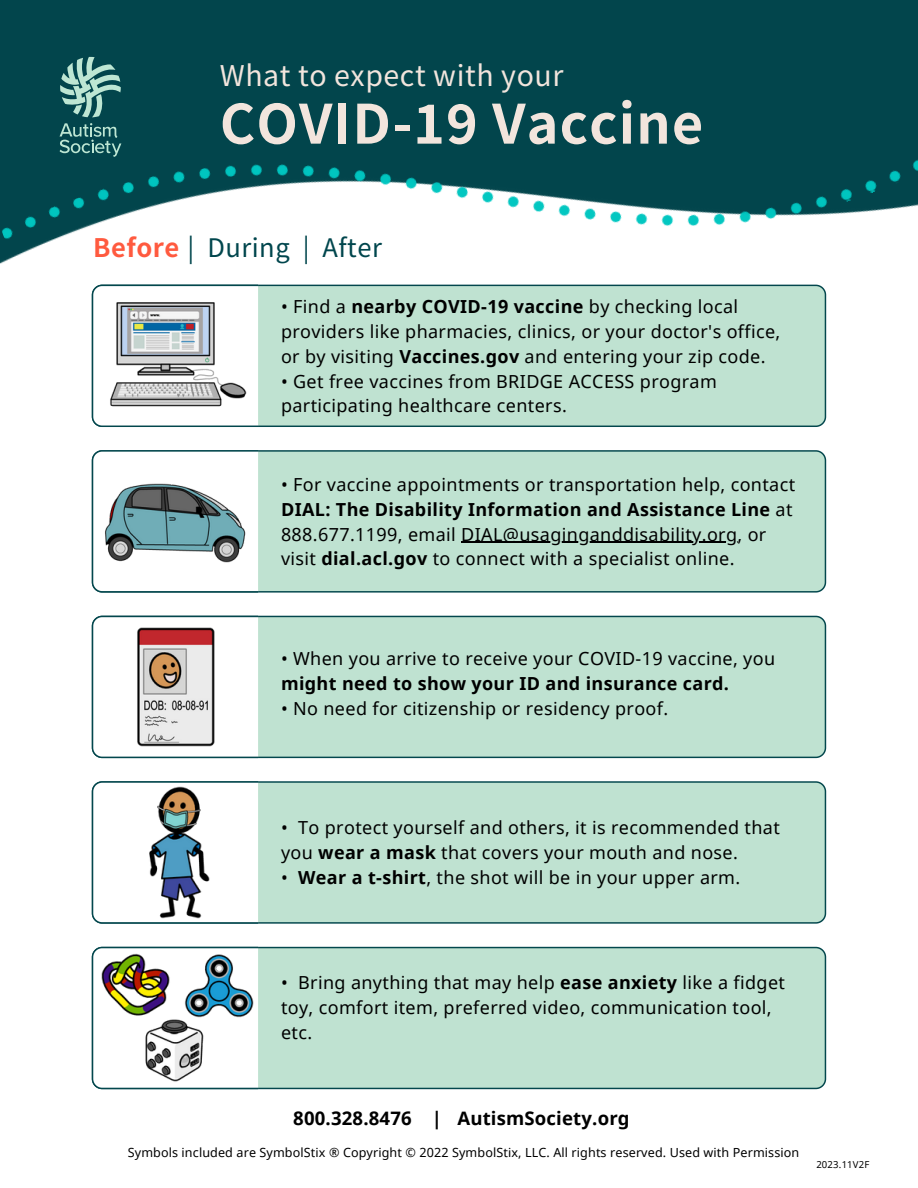
<style>
.page{position:relative;width:918px;height:1188px;background:#fff}
.page>*{position:absolute;margin:0;border:0;box-sizing:border-box;transform-origin:0 0}
.t1{font:700 54px "Noto Sans JP";letter-spacing:.02em;color:#f2e5dd}
.t2{font:28.5px "Noto Sans JP";letter-spacing:.02em;color:#f2e5dd}
.t3{font:25.5px "Noto Sans JP";letter-spacing:.02em;color:#00464d}
.t4{font:700 18.6px "Noto Sans";letter-spacing:.01em;color:#000}
.t5{font:18px/24.8px "Noto Sans";letter-spacing:.02em;color:#000}
.t6{font:12.6px "Noto Sans";letter-spacing:.01em;color:#000}
.t7{font:9.6px "Noto Sans";letter-spacing:.02em;color:#000}
.s1{font-weight:700;color:#ff5a3f}
.s2{font-weight:700}
</style>
<div class="page">
<img style="left:0;top:0;width:918px;height:477px">
<div style="left:260px;top:284px;width:566px;height:143px;background:#bfe2d1"></div>
<svg style="left:92px;top:284px;width:168px;height:143px"></svg>
<div style="left:260px;top:450px;width:566px;height:143px;background:#bfe2d1"></div>
<svg style="left:92px;top:450px;width:168px;height:143px"></svg>
<div style="left:260px;top:615px;width:566px;height:143px;background:#bfe2d1"></div>
<svg style="left:92px;top:615px;width:168px;height:143px"></svg>
<div style="left:260px;top:781px;width:566px;height:143px;background:#bfe2d1"></div>
<svg style="left:92px;top:781px;width:168px;height:143px"></svg>
<div style="left:260px;top:947px;width:566px;height:142px;background:#bfe2d1"></div>
<svg style="left:92px;top:947px;width:168px;height:142px"></svg>
<img style="left:102px;top:953px;width:152px;height:130px">
<img style="left:109px;top:296px;width:137px;height:117px">
<img style="left:105px;top:627px;width:140px;height:120px">
<img style="left:100px;top:786px;width:155px;height:132px">
<img style="left:104px;top:462px;width:143px;height:122px">
<hr style="left:461px;top:542px;width:277px;height:1px;background:#000">
<p class="t2" style="left:220px;top:53px;width:345px">What to expect with your</p>
<p class="t1" style="left:220px;top:81px;width:485px">COVID-19 Vaccine</p>
<p class="t3" style="left:93px;top:228px;width:290px"><span class="s1">Before</span> | During | After</p>
<p class="t5" style="left:281px;top:294px;width:501px">• Find a <span class="s2">nearby COVID-19 vaccine</span> by checking local providers like pharmacies, clinics, or your doctor's office, or by visiting <span class="s2">Vaccines.gov</span> and entering your zip code.</p>
<p class="t5" style="left:281px;top:368px;width:437px">• Get free vaccines from BRIDGE ACCESS program participating healthcare centers.</p>
<p class="t5" style="left:281px;top:472px;width:516px">• For vaccine appointments or transportation help, contact <span class="s2">DIAL: The Disability Information and Assistance Line</span> at 888.677.1199, email DIAL@usaginganddisability.org, or visit <span class="s2">dial.acl.gov</span> to connect with a specialist online.</p>
<p class="t5" style="left:281px;top:646px;width:496px">• When you arrive to receive your COVID-19 vaccine, you <span class="s2">might need to show your ID and insurance card.</span></p>
<p class="t5" style="left:281px;top:695px;width:389px">• No need for citizenship or residency proof.</p>
<p class="t5" style="left:281px;top:815px;width:500px">• To protect yourself and others, it is recommended that you <span class="s2">wear a mask</span> that covers your mouth and nose.</p>
<p class="t5" style="left:281px;top:865px;width:461px">• <span class="s2">Wear a t-shirt</span>, the shot will be in your upper arm.</p>
<p class="t5" style="left:281px;top:970px;width:506px">• Bring anything that may help <span class="s2">ease anxiety</span> like a fidget toy, comfort item, preferred video, communication tool, etc.</p>
<p class="t4" style="left:293px;top:1105px;width:338px">800.328.8476 | AutismSociety.org</p>
<p class="t6" style="left:128px;top:1143px;width:673px">Symbols included are SymbolStix ® Copyright © 2022 SymbolStix, LLC. All rights reserved. Used with Permission</p>
<p class="t7" style="left:816px;top:1158px;width:55px">2023.11V2F</p>
</div>
